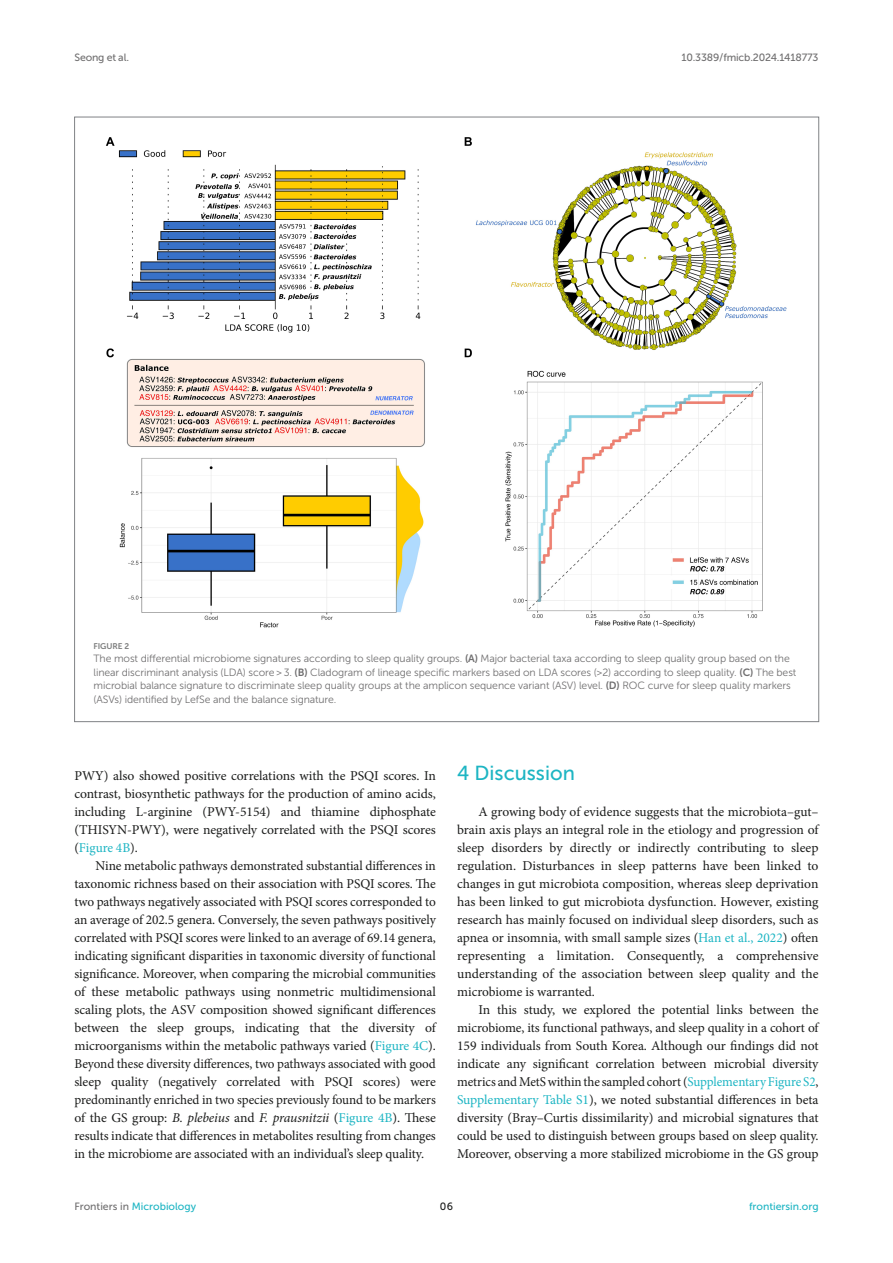
<style>
.page{position:relative;width:893px;height:1263px;background:#fff}
.page>*{position:absolute;margin:0;border:0;box-sizing:border-box;transform-origin:0 0}
.HEAD_1{font:20.25px "Museo Sans 500";color:#1db5c3}
.TEXT{font:13.5px/18px "Minion Pro";letter-spacing:-.005em;color:#1b1c1b;text-align:justify}
.TEXT_FLUSH{font:13.5px/18px "Minion Pro";color:#1b1c1b;text-align:justify}
.FIG_LEG{font:10.5px/13.5px "Museo Sans 300";letter-spacing:-.01em;color:#706f70}
.t1{font:10.5px "Museo Sans 500";color:#1db5c3}
.t2{font:10.5px "Museo Sans 500";letter-spacing:-.015em;color:#706f70}
.t3{font:10.5px "Museo Sans 500";color:#1b1c1b}
.FIG_HD{font:8.25px "Museo Sans 700";letter-spacing:-.01em;color:#7e7f7f}
.s1{font-family:"Museo Sans 700"}
.s2{color:#1db5c3}
.s3{font-style:italic}
.s4{color:#706f70}
</style>
<div class="page">
<img style="left:106px;top:137px;width:681px;height:491px">
<p class="t2" style="left:74px;top:51px;width:56px">Seong et al.</p>
<p class="t2" style="left:681px;top:51px;width:139px">10.3389/fmicb.2024.1418773</p>
<p class="FIG_HD" style="left:94px;top:641px;width:37px">FIGURE 2</p>
<p class="FIG_LEG" style="left:94px;top:652px;width:704px">The most differential microbiome signatures according to sleep quality groups. <span class="s1">(A)</span> Major bacterial taxa according to sleep quality group based on the linear discriminant analysis (LDA) score &gt; 3. <span class="s1">(B)</span> Cladogram of lineage specific markers based on LDA scores (&gt;2) according to sleep quality. <span class="s1">(C)</span> The best microbial balance signature to discriminate sleep quality groups at the amplicon sequence variant (ASV) level. <span class="s1">(D)</span> ROC curve for sleep quality markers (ASVs) identified by LefSe and the balance signature.</p>
<p class="TEXT" style="left:74px;top:767px;width:363px">PWY) also showed positive correlations with the PSQI scores. In contrast, biosynthetic pathways for the production of amino acids, including L-arginine (PWY-5154) and thiamine diphosphate (THISYN-PWY), were negatively correlated with the PSQI scores (<span class="s2">Figure 4B</span>).</p>
<p class="TEXT" style="left:74px;top:857px;width:363px;text-indent:21px">Nine metabolic pathways demonstrated substantial differences in taxonomic richness based on their association with PSQI scores. The two pathways negatively associated with PSQI scores corresponded to an average of 202.5 genera. Conversely, the seven pathways positively correlated with PSQI scores were linked to an average of 69.14 genera, indicating significant disparities in taxonomic diversity of functional significance. Moreover, when comparing the microbial communities of these metabolic pathways using nonmetric multidimensional scaling plots, the ASV composition showed significant differences between the sleep groups, indicating that the diversity of microorganisms within the metabolic pathways varied (<span class="s2">Figure 4C</span>).<br>Beyond these diversity differences, two pathways associated with good sleep quality (negatively correlated with PSQI scores) were predominantly enriched in two species previously found to be markers of the GS group: <span class="s3">B. plebeius</span> and <span class="s3">F. prausnitzii</span> (<span class="s2">Figure 4B</span>). These results indicate that differences in metabolites resulting from changes in the microbiome are associated with an individual’s sleep quality.</p>
<p class="HEAD_1" style="left:457px;top:762px;width:119px">4 Discussion</p>
<p class="TEXT_FLUSH" style="left:457px;top:803px;width:363px;text-indent:21px">A growing body of evidence suggests that the microbiota–gut– brain axis plays an integral role in the etiology and progression of sleep disorders by directly or indirectly contributing to sleep regulation. Disturbances in sleep patterns have been linked to changes in gut microbiota composition, whereas sleep deprivation has been linked to gut microbiota dysfunction. However, existing research has mainly focused on individual sleep disorders, such as apnea or insomnia, with small sample sizes (<span class="s2">Han et al., 2022</span>) often representing a limitation. Consequently, a comprehensive understanding of the association between sleep quality and the microbiome is warranted.</p>
<p class="TEXT" style="left:457px;top:1001px;width:363px;text-indent:21px">In this study, we explored the potential links between the microbiome, its functional pathways, and sleep quality in a cohort of 159 individuals from South Korea. Although our findings did not indicate any significant correlation between microbial diversity metrics and MetS within the sampled cohort (<span class="s2">Supplementary Figure S2</span>, <span class="s2">Supplementary Table S1</span>), we noted substantial differences in beta diversity (Bray–Curtis dissimilarity) and microbial signatures that could be used to distinguish between groups based on sleep quality.<br>Moreover, observing a more stabilized microbiome in the GS group</p>
<p class="t1" style="left:74px;top:1200px;width:123px"><span class="s4">Frontiers in</span> Microbiology</p>
<p class="t3" style="left:440px;top:1200px;width:15px">06</p>
<p class="t1" style="left:749px;top:1200px;width:71px">frontiersin.org</p>
</div>
